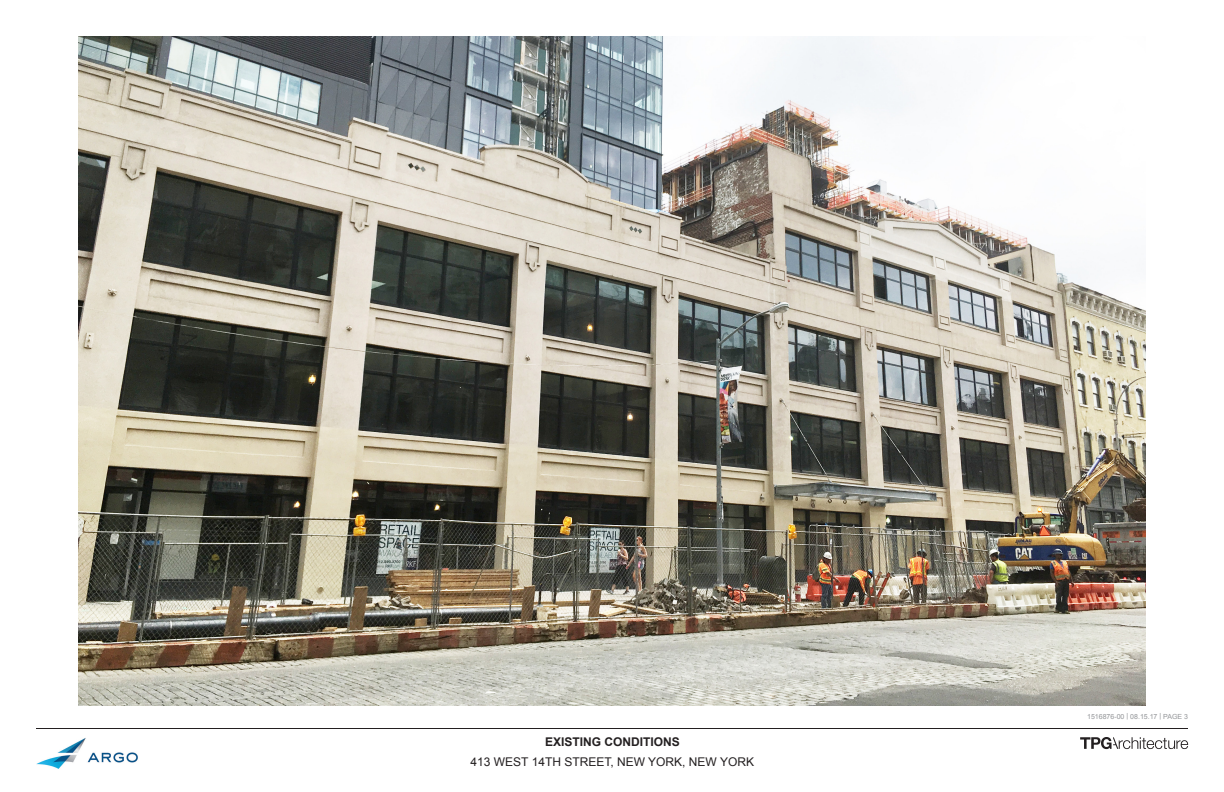
<style>
.page{position:relative;width:1224px;height:792px;background:#fff}
.page>*{position:absolute;margin:0;border:0;box-sizing:border-box;transform-origin:0 0}
.t1{font:12px "Arial";color:#231f20}
.t2{font:700 12px "Arial";color:#231f20}
.t3{font:7px "Arial";color:#939598}
</style>
<div class="page">
<img style="left:36px;top:738px;width:102px;height:31px">
<hr style="left:36px;top:728px;width:1152px;height:1px;background:#231f20">
<svg style="left:1080px;top:737px;width:108px;height:12px"></svg>
<img style="left:79px;top:36px;width:1066px;height:670px">
<p class="t2" style="left:545px;top:734px;width:136px">EXISTING CONDITIONS</p>
<p class="t1" style="left:471px;top:754px;width:285px">413 WEST 14TH STREET, NEW YORK, NEW YORK</p>
<p class="t3" style="left:1087px;top:712px;width:102px">1516876-00 | 08.15.17 | PAGE 3</p>
</div>
